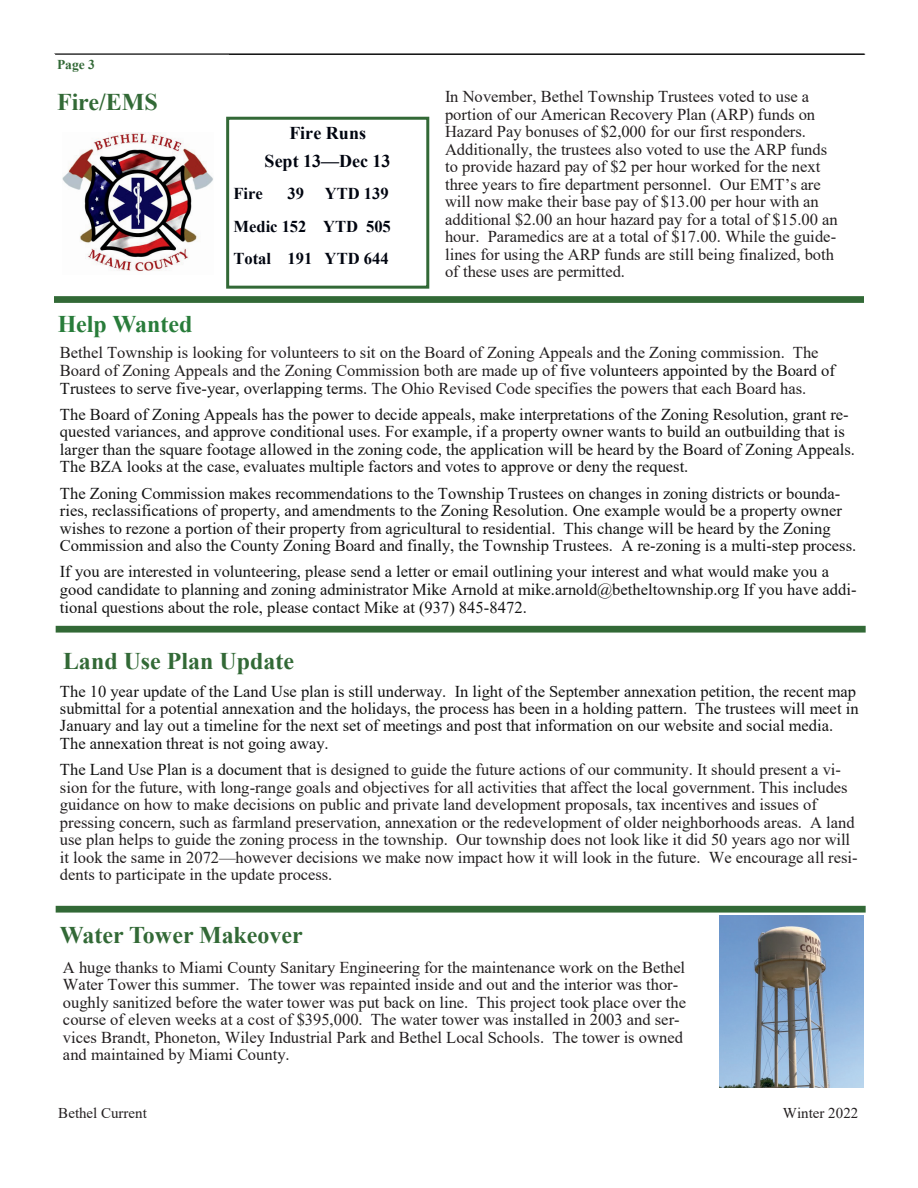
<style>
.page{position:relative;width:918px;height:1188px;background:#fff}
.page>*{position:absolute;margin:0;border:0;box-sizing:border-box;transform-origin:0 0}
.t1{font:700 24px "Times New Roman";color:#326936}
.t2{font:700 24px "Times New Roman";color:#287c3a}
.t3{font:700 18px/27.8px "Times New Roman";color:#010510;text-align:center}
.t4{font:16.65px "Times New Roman";color:#231f20}
.t5{font:16.5px/17.5px "Times New Roman";color:#231f20}
.t6{font:16.5px/17.5px "Times New Roman";color:#131313}
.t7{font:700 16.5px/32.2px "Times New Roman";color:#010510}
.t8{font:15px "Times New Roman";color:#231f20}
.t9{font:700 13.5px "Times New Roman";color:#326936}
.s1{color:#131313}
.s2{color:#231f20}
</style>
<div class="page">
<hr style="left:55px;top:54px;width:810px;height:1px;background:#000">
<div style="left:56px;top:906px;width:810px;height:7px;background:#326936"></div>
<div style="left:226px;top:117px;width:203px;height:172px;border:3px solid #326936"></div>
<div style="left:54px;top:296px;width:810px;height:7px;background:#326936"></div>
<img style="left:62px;top:132px;width:151px;height:140px">
<img style="left:720px;top:916px;width:144px;height:171px">
<div style="left:56px;top:626px;width:810px;height:7px;background:#326936"></div>
<p class="t9" style="left:57px;top:55px;width:39px">Page 3</p>
<p class="t1" style="left:57px;top:85px;width:102px">Fire/EMS</p>
<p class="t3" style="left:265px;top:119px;width:127px">Fire Runs<br>Sept 13—Dec 13</p>
<p class="t7" style="left:233px;top:177px;width:31px">Fire</p>
<p class="t7" style="left:287px;top:177px;width:18px">39</p>
<p class="t7" style="left:233px;top:177px;width:159px;text-indent:91px">YTD 139<br>Medic 152 YTD 505<br>Total 191 YTD 644</p>
<p class="t5" style="left:445px;top:88px;width:366px">In November, Bethel Township Trustees voted to use a</p>
<p class="t4" style="left:445px;top:103px;width:372px">portion of our American Recovery Plan (ARP) funds on</p>
<p class="t5" style="left:445px;top:123px;width:394px">Hazard Pay bonuses of $2,000 for our first responders.<br>Additionally, the trustees also voted to use the ARP funds to provide hazard pay of $2 per hour worked for the next three years to fire department personnel. Our EMT’s are will now make their base pay of $13.00 per hour with an additional $2.00 an hour hazard pay for a total of $15.00 an hour. Paramedics are at a total of $17.00. While the guide&shy;lines for using the ARP funds are still being finalized, both of these uses are permitted.</p>
<p class="t2" style="left:58px;top:307px;width:136px">Help Wanted</p>
<p class="t5" style="left:60px;top:344px;width:760px">Bethel Township is looking for volunteers to sit on the Board of Zoning Appeals and the Zoning commission. The</p>
<p class="t4" style="left:60px;top:359px;width:777px">Board of Zoning Appeals and the Zoning Commission both are made up of <span class="s1">five volunteers appointed by the Board of</span></p>
<p class="t6" style="left:60px;top:374px;width:790px;line-height:26.2px">Trustees to serve five-year, overlapping terms. <span class="s2">The Ohio Revised Code specifies the powers that each Board has.<br></span>The Board of Zoning Appeals has the power to decide appeals, make interpretations of the Zoning Resolution, grant re-</p>
<p class="t6" style="left:60px;top:422px;width:797px">quested variances, and approve conditional uses. For example, if a property owner wants to build an outbuilding that is larger than the square footage allowed in the zoning code, the application will be heard by the Board of Zoning Appeals.<br>The BZA looks at the case, evaluates multiple factors and votes to approve or deny the request.</p>
<p class="t6" style="left:60px;top:484px;width:798px">The Zoning Commission makes recommendations to the Township Trustees on changes in zoning districts or bounda&shy;ries, reclassifications of property, and amendments to the Zoning Resolution. One example would be a property owner wishes to rezone a portion of their property from agricultural to residential. This change will be heard by the Zoning Commission and also the County Zoning Board and finally, the Township Trustees. A re-zoning is a multi-step process.</p>
<p class="t6" style="left:60px;top:563px;width:798px">If you are interested in volunteering, please send a letter or email outlining your interest and what would make you a good candidate to planning and zoning administrator Mike Arnold at mike.arnold@betheltownship.org If you have addi&shy;tional questions about the role, please contact Mike at (937) 845-8472.</p>
<p class="t1" style="left:63px;top:643px;width:233px">Land Use Plan Update</p>
<p class="t6" style="left:60px;top:682px;width:800px">The 10 year update of the Land Use plan is still underway. In light of the September annexation petition, the recent map submittal for a potential annexation and the holidays, the process has been in a holding pattern. The trustees will meet in January and lay out a timeline for the next set of meetings and post that information on our website and social media.<br>The annexation threat is not going away.</p>
<p class="t5" style="left:60px;top:761px;width:799px"><span class="s1">The Land Use Plan is a document that</span> is designed to guide the future actions of our community. It should present a vi&shy;sion for the future, with long-range goals and objectives for all activities that affect the local government. This includes guidance on how to make decisions on public and private land development proposals, tax incentives and issues of pressing concern, such as farmland preservation, annexation or the redevelopment of older neighborhoods areas. A land use plan helps to guide the zoning process in the township. Our township does not look like it did 50 years ago nor will it look the same in 2072—however decisions we make now impact how it will look in the future. We encourage all resi&shy;dents to participate in the update process.</p>
<p class="t1" style="left:60px;top:918px;width:244px">Water Tower Makeover</p>
<p class="t5" style="left:63px;top:958px;width:625px">A huge thanks to Miami County Sanitary Engineering for the maintenance work on the Bethel Water Tower this summer. The tower was repainted inside and out and the interior was thor&shy;oughly sanitized before the water tower was put back on line. This project took place over the course of eleven weeks at a cost of $395,000. The water tower was installed in 2003 and ser&shy;vices Brandt, Phoneton, Wiley Industrial Park and Bethel Local Schools. The tower is owned and maintained by Miami County.</p>
<p class="t8" style="left:58px;top:1102px;width:90px">Bethel Current</p>
<p class="t8" style="left:783px;top:1102px;width:77px">Winter 2022</p>
</div>
